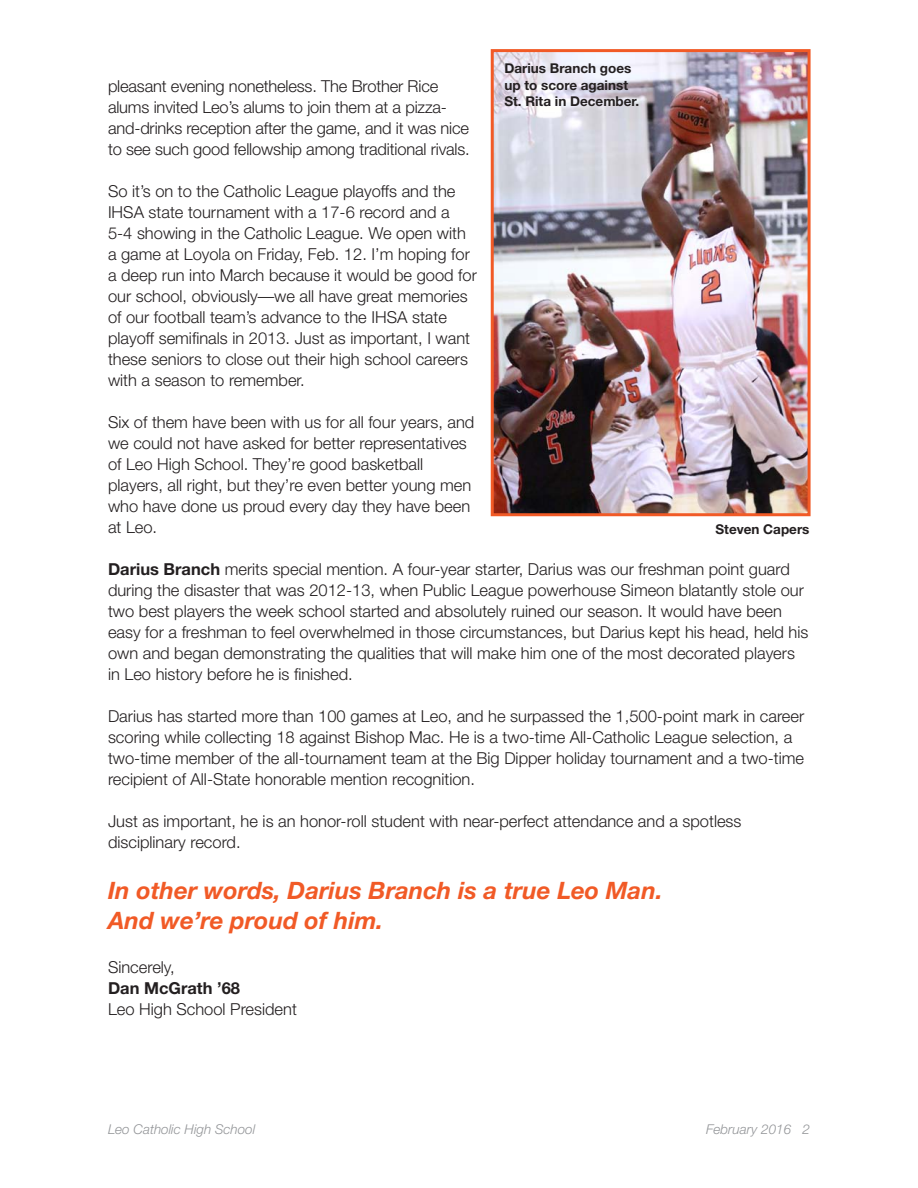
<style>
.page{position:relative;width:918px;height:1188px;background:#fff}
.page>*{position:absolute;margin:0;border:0;box-sizing:border-box;transform-origin:0 0}
.t1{font:italic 700 24px/30px "Helvetica Neue";color:#f15a26}
.t2{font:300 16.5px/21px "Helvetica Neue";color:#231f20}
.t3{font:700 16.5px "Helvetica Neue";color:#231f20}
.t4{font:700 13.5px/16.5px "Helvetica Neue";color:#231f20}
.t5{font:italic 300 13.5px "Helvetica Neue";color:#939598}
.s1{font-weight:700}
</style>
<div class="page">
<img style="left:495px;top:53px;width:312px;height:459px">
<div style="left:491px;top:49px;width:320px;height:467px;border:3px solid #f15a26"></div>
<p class="t4" style="left:504px;top:60px;width:136px">Darius Branch goes up to score against<br>St. Rita in December.</p>
<p class="t2" style="left:108px;top:75px;width:363px">pleasant evening nonetheless. The Brother Rice alums invited Leo’s alums to join them at a pizza&shy;and-drinks reception after the game, and it was nice to see such good fellowship among traditional rivals.</p>
<p class="t2" style="left:108px;top:180px;width:370px">So it’s on to the Catholic League playoffs and the IHSA state tournament with a 17-6 record and a 5-4 showing in the Catholic League. We open with a game at Loyola on Friday, Feb. 12. I’m hoping for a deep run into March because it would be good for our school, obviously—we all have great memories of our football team’s advance to the IHSA state playoff semifinals in 2013. Just as important, I want these seniors to close out their high school careers with a season to remember.</p>
<p class="t2" style="left:108px;top:411px;width:368px">Six of them have been with us for all four years, and we could not have asked for better representatives of Leo High School. They’re good basketball players, all right, but they’re even better young men who have done us proud every day they have been at Leo.</p>
<p class="t2" style="left:108px;top:558px;width:702px"><span class="s1">Darius Branch</span> merits special mention. A four-year starter, Darius was our freshman point guard during the disaster that was 2012-13, when Public League powerhouse Simeon blatantly stole our two best players the week school started and absolutely ruined our season. It would have been easy for a freshman to feel overwhelmed in those circumstances, but Darius kept his head, held his own and began demonstrating the qualities that will make him one of the most decorated players in Leo history before he is finished.</p>
<p class="t2" style="left:108px;top:705px;width:698px">Darius has started more than 100 games at Leo, and he surpassed the 1,500-point mark in career scoring while collecting 18 against Bishop Mac. He is a two-time All-Catholic League selection, a two-time member of the all-tournament team at the Big Dipper holiday tournament and a two-time recipient of All-State honorable mention recognition.</p>
<p class="t2" style="left:108px;top:810px;width:635px">Just as important, he is an honor-roll student with near-perfect attendance and a spotless disciplinary record.</p>
<h1 class="t1" style="left:108px;top:875px;width:556px">In other words, Darius Branch is a true Leo Man.<br>And we’re proud of him.</h1>
<p class="t4" style="left:716px;top:520px;width:96px">Steven Capers</p>
<p class="t2" style="left:108px;top:956px;width:68px">Sincerely,</p>
<p class="t3" style="left:108px;top:978px;width:134px">Dan McGrath ’68</p>
<p class="t2" style="left:108px;top:998px;width:190px">Leo High School President</p>
<p class="t5" style="left:108px;top:1121px;width:149px">Leo Catholic High School</p>
<p class="t5" style="left:706px;top:1121px;width:105px">February 2016 2</p>
</div>
